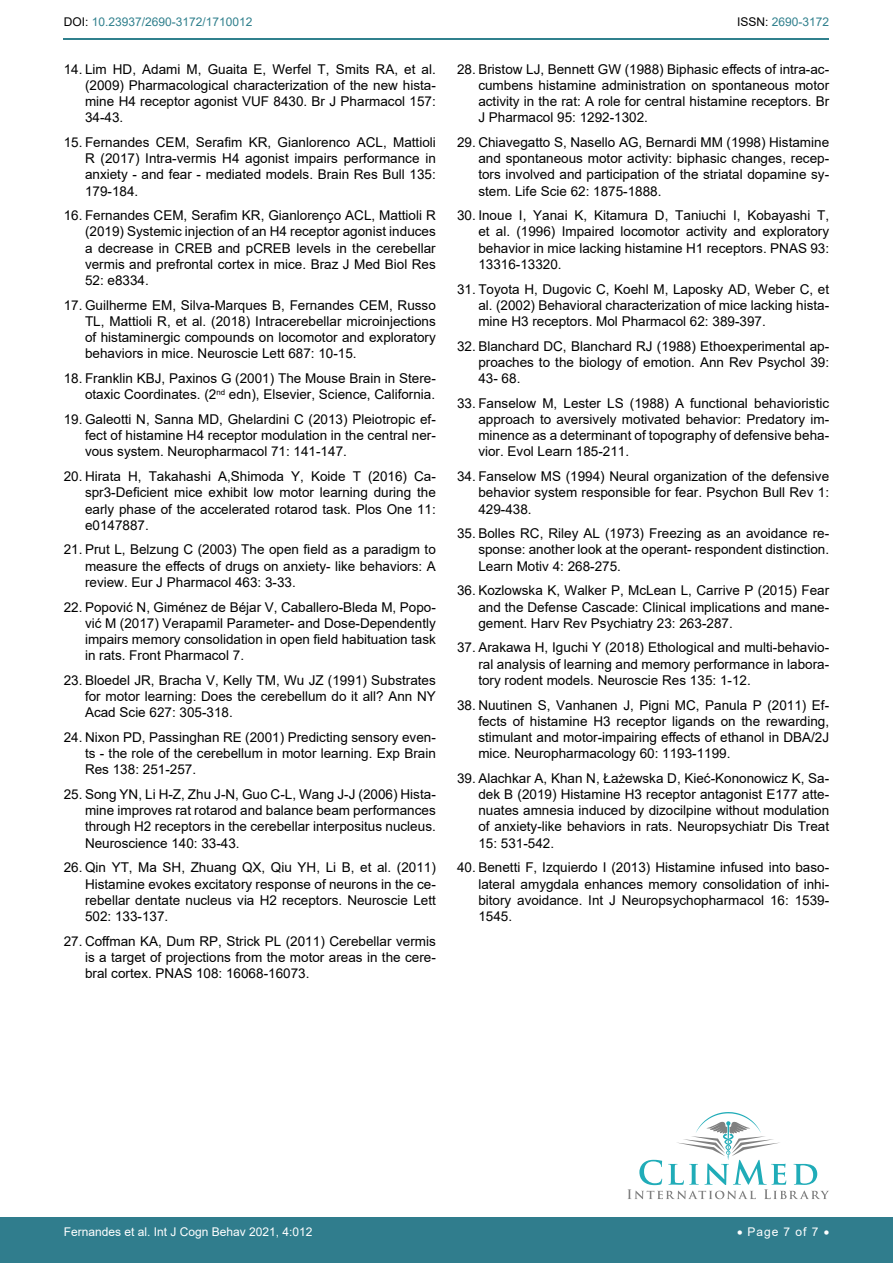
<style>
.page{position:relative;width:893px;height:1263px;background:#fff}
.page>*{position:absolute;margin:0;border:0;box-sizing:border-box;transform-origin:0 0}
.t1{font:13.5px/16.2px "Arial";color:#000;text-align:justify}
.t2{font:12px "Arial";color:#fff}
.t3{font:12px "Arial";color:#30808d}
.s1{color:#000}
</style>
<div class="page">
<div style="left:0;top:1217px;width:893px;height:46px;background:#307d8d"></div>
<hr style="left:64px;top:38px;width:765px;height:2px;background:#30808d">
<svg style="left:627px;top:1112px;width:202px;height:87px"></svg>
<p class="t3" style="left:64px;top:14px;width:190px"><span class="s1">DOI:</span> 10.23937/2690-3172/1710012</p>
<p class="t3" style="left:737px;top:14px;width:94px"><span class="s1">ISSN:</span> 2690-3172</p>
<p class="t1" style="left:85px;top:61px;width:352px;text-indent:-21px">14. Lim HD, Adami M, Guaita E, Werfel T, Smits RA, et al. (2009) Pharmacological characterization of the new hista&shy;mine H4 receptor agonist VUF 8430. Br J Pharmacol 157:<br>34-43.</p>
<p class="t1" style="left:85px;top:134px;width:352px;text-indent:-21px">15. Fernandes CEM, Serafim KR, Gianlorenco ACL, Mattioli R (2017) Intra-vermis H4 agonist impairs performance in anxiety - and fear - mediated models. Brain Res Bull 135:<br>179-184.</p>
<p class="t1" style="left:85px;top:207px;width:352px;text-indent:-21px">16. Fernandes CEM, Serafim KR, Gianlorenço ACL, Mattioli R (2019) Systemic injection of an H4 receptor agonist induces a decrease in CREB and pCREB levels in the cerebellar vermis and prefrontal cortex in mice. Braz J Med Biol Res 52: e8334.</p>
<p class="t1" style="left:85px;top:297px;width:352px;text-indent:-21px">17. Guilherme EM, Silva-Marques B, Fernandes CEM, Russo TL, Mattioli R, et al. (2018) Intracerebellar microinjections of histaminergic compounds on locomotor and exploratory behaviors in mice. Neuroscie Lett 687: 10-15.</p>
<p class="t1" style="left:64px;top:370px;width:374px;text-align:right">18. Franklin KBJ, Paxinos G (2001) The Mouse Brain in Stere&shy;otaxic Coordinates. (2<sup>nd</sup> edn), Elsevier, Science, California.</p>
<p class="t1" style="left:85px;top:411px;width:352px;text-indent:-21px">19. Galeotti N, Sanna MD, Ghelardini C (2013) Pleiotropic ef&shy;fect of histamine H4 receptor modulation in the central ner&shy;vous system. Neuropharmacol 71: 141-147.</p>
<p class="t1" style="left:85px;top:468px;width:352px;text-indent:-21px">20. Hirata H, Takahashi A,Shimoda Y, Koide T (2016) Ca&shy;spr3-Deficient mice exhibit low motor learning during the early phase of the accelerated rotarod task. Plos One 11: e0147887.</p>
<p class="t1" style="left:85px;top:541px;width:352px;text-indent:-21px">21. Prut L, Belzung C (2003) The open field as a paradigm to measure the effects of drugs on anxiety- like behaviors: A review. Eur J Pharmacol 463: 3-33.</p>
<p class="t1" style="left:85px;top:599px;width:352px;text-indent:-21px">22. Popović N, Giménez de Béjar V, Caballero-Bleda M, Popo&shy;vić M (2017) Verapamil Parameter- and Dose-Dependently impairs memory consolidation in open field habituation task in rats. Front Pharmacol 7.</p>
<p class="t1" style="left:85px;top:672px;width:352px;text-indent:-21px">23. Bloedel JR, Bracha V, Kelly TM, Wu JZ (1991) Substrates for motor learning: Does the cerebellum do it all? Ann NY Acad Scie 627: 305-318.</p>
<p class="t1" style="left:85px;top:729px;width:352px;text-indent:-21px">24. Nixon PD, Passinghan RE (2001) Predicting sensory even&shy;ts - the role of the cerebellum in motor learning. Exp Brain Res 138: 251-257.</p>
<p class="t1" style="left:85px;top:786px;width:352px;text-indent:-21px">25. Song YN, Li H-Z, Zhu J-N, Guo C-L, Wang J-J (2006) Hista&shy;mine improves rat rotarod and balance beam performances through H2 receptors in the cerebellar interpositus nucleus.<br>Neuroscience 140: 33-43.</p>
<p class="t1" style="left:85px;top:859px;width:352px;text-indent:-21px">26. Qin YT, Ma SH, Zhuang QX, Qiu YH, Li B, et al. (2011)<br>Histamine evokes excitatory response of neurons in the ce&shy;rebellar dentate nucleus via H2 receptors. Neuroscie Lett 502: 133-137.</p>
<p class="t1" style="left:85px;top:933px;width:352px;text-indent:-21px">27. Coffman KA, Dum RP, Strick PL (2011) Cerebellar vermis is a target of projections from the motor areas in the cere&shy;bral cortex. PNAS 108: 16068-16073.</p>
<p class="t1" style="left:478px;top:61px;width:352px;text-indent:-21px">28. Bristow LJ, Bennett GW (1988) Biphasic effects of intra-ac&shy;cumbens histamine administration on spontaneous motor activity in the rat: A role for central histamine receptors. Br J Pharmacol 95: 1292-1302.</p>
<p class="t1" style="left:478px;top:134px;width:352px;text-indent:-21px">29. Chiavegatto S, Nasello AG, Bernardi MM (1998) Histamine and spontaneous motor activity: biphasic changes, recep&shy;tors involved and participation of the striatal dopamine sy&shy;stem. Life Scie 62: 1875-1888.</p>
<p class="t1" style="left:478px;top:207px;width:352px;text-indent:-21px">30. Inoue I, Yanai K, Kitamura D, Taniuchi I, Kobayashi T, et al. (1996) Impaired locomotor activity and exploratory behavior in mice lacking histamine H1 receptors. PNAS 93:<br>13316-13320.</p>
<p class="t1" style="left:478px;top:281px;width:352px;text-indent:-21px">31. Toyota H, Dugovic C, Koehl M, Laposky AD, Weber C, et al. (2002) Behavioral characterization of mice lacking hista&shy;mine H3 receptors. Mol Pharmacol 62: 389-397.</p>
<p class="t1" style="left:478px;top:338px;width:352px;text-indent:-21px">32. Blanchard DC, Blanchard RJ (1988) Ethoexperimental ap&shy;proaches to the biology of emotion. Ann Rev Psychol 39:<br>43- 68.</p>
<p class="t1" style="left:478px;top:395px;width:352px;text-indent:-21px">33. Fanselow M, Lester LS (1988) A functional behavioristic approach to aversively motivated behavior: Predatory im&shy;minence as a determinant of topography of defensive beha&shy;vior. Evol Learn 185-211.</p>
<p class="t1" style="left:478px;top:468px;width:352px;text-indent:-21px">34. Fanselow MS (1994) Neural organization of the defensive behavior system responsible for fear. Psychon Bull Rev 1:<br>429-438.</p>
<p class="t1" style="left:478px;top:525px;width:352px;text-indent:-21px">35. Bolles RC, Riley AL (1973) Freezing as an avoidance re&shy;sponse: another look at the operant- respondent distinction.<br>Learn Motiv 4: 268-275.</p>
<p class="t1" style="left:478px;top:582px;width:352px;text-indent:-21px">36. Kozlowska K, Walker P, McLean L, Carrive P (2015) Fear and the Defense Cascade: Clinical implications and mane&shy;gement. Harv Rev Psychiatry 23: 263-287.</p>
<p class="t1" style="left:478px;top:639px;width:352px;text-indent:-21px">37. Arakawa H, Iguchi Y (2018) Ethological and multi-behavio&shy;ral analysis of learning and memory performance in labora&shy;tory rodent models. Neuroscie Res 135: 1-12.</p>
<p class="t1" style="left:478px;top:697px;width:352px;text-indent:-21px">38. Nuutinen S, Vanhanen J, Pigni MC, Panula P (2011) Ef&shy;fects of histamine H3 receptor ligands on the rewarding, stimulant and motor-impairing effects of ethanol in DBA/2J mice. Neuropharmacology 60: 1193-1199.</p>
<p class="t1" style="left:478px;top:770px;width:352px;text-indent:-21px">39. Alachkar A, Khan N, Łażewska D, Kieć-Kononowicz K, Sa&shy;dek B (2019) Histamine H3 receptor antagonist E177 atte&shy;nuates amnesia induced by dizocilpine without modulation of anxiety-like behaviors in rats. Neuropsychiatr Dis Treat 15: 531-542.</p>
<p class="t1" style="left:478px;top:859px;width:352px;text-indent:-21px">40. Benetti F, Izquierdo I (2013) Histamine infused into baso&shy;lateral amygdala enhances memory consolidation of inhi&shy;bitory avoidance. Int J Neuropsychopharmacol 16: 1539- 1545.</p>
<p class="t2" style="left:64px;top:1223px;width:250px">Fernandes et al. Int J Cogn Behav 2021, 4:012</p>
<p class="t2" style="left:737px;top:1223px;width:94px">• Page 7 of 7 •</p>
</div>
